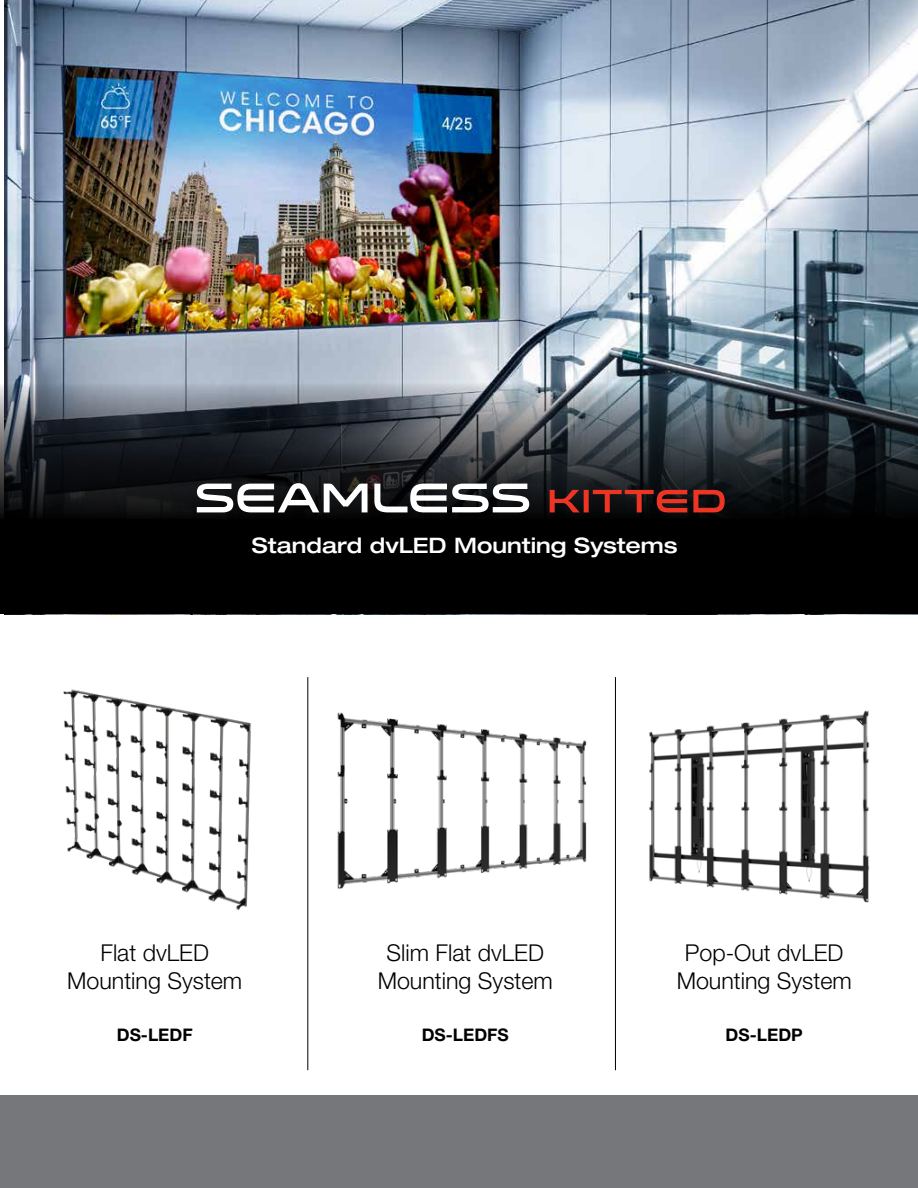
<style>
.page{position:relative;width:918px;height:1188px;background:#fff}
.page>*{position:absolute;margin:0;border:0;box-sizing:border-box;transform-origin:0 0}
.t1{font:300 23.25px/27.9px "Helvetica Neue LT Std";color:#000;text-align:center}
.t2{font:500 expanded 21.3px "Helvetica Neue LT Std";color:#fff}
.t3{font:700 17.4px "Helvetica Neue LT Std";color:#000}
</style>
<div class="page">
<img style="left:4px;top:0;width:914px;height:382px">
<div style="left:0;top:1096px;width:918px;height:92px;background:#76777b"></div>
<div style="left:0;top:520px;width:918px;height:94px;background:#000"></div>
<svg style="left:1px;top:382px;width:917px;height:138px;background:#363d43"></svg>
<img style="left:63px;top:689px;width:188px;height:222px">
<hr style="left:307px;top:677px;width:1px;height:393px;background:#000">
<hr style="left:615px;top:677px;width:1px;height:393px;background:#000">
<img style="left:649px;top:710px;width:221px;height:193px">
<svg style="left:550px;top:490px;width:175px;height:22px;background:#691e18"></svg>
<svg style="left:197px;top:483px;width:171px;height:29px"></svg>
<svg style="left:374px;top:484px;width:155px;height:28px"></svg>
<img style="left:337px;top:712px;width:250px;height:178px">
<p class="t2" style="left:252px;top:533px;width:427px">Standard dvLED Mounting Systems</p>
<p class="t1" style="left:67px;top:939px;width:177px">Flat dvLED<br>Mounting System</p>
<p class="t3" style="left:117px;top:1024px;width:77px">DS-LEDF</p>
<p class="t1" style="left:378px;top:939px;width:177px">Slim Flat dvLED<br>Mounting System</p>
<p class="t3" style="left:422px;top:1024px;width:89px">DS-LEDFS</p>
<p class="t1" style="left:677px;top:939px;width:177px">Pop-Out dvLED<br>Mounting System</p>
<p class="t3" style="left:726px;top:1024px;width:79px">DS-LEDP</p>
</div>
